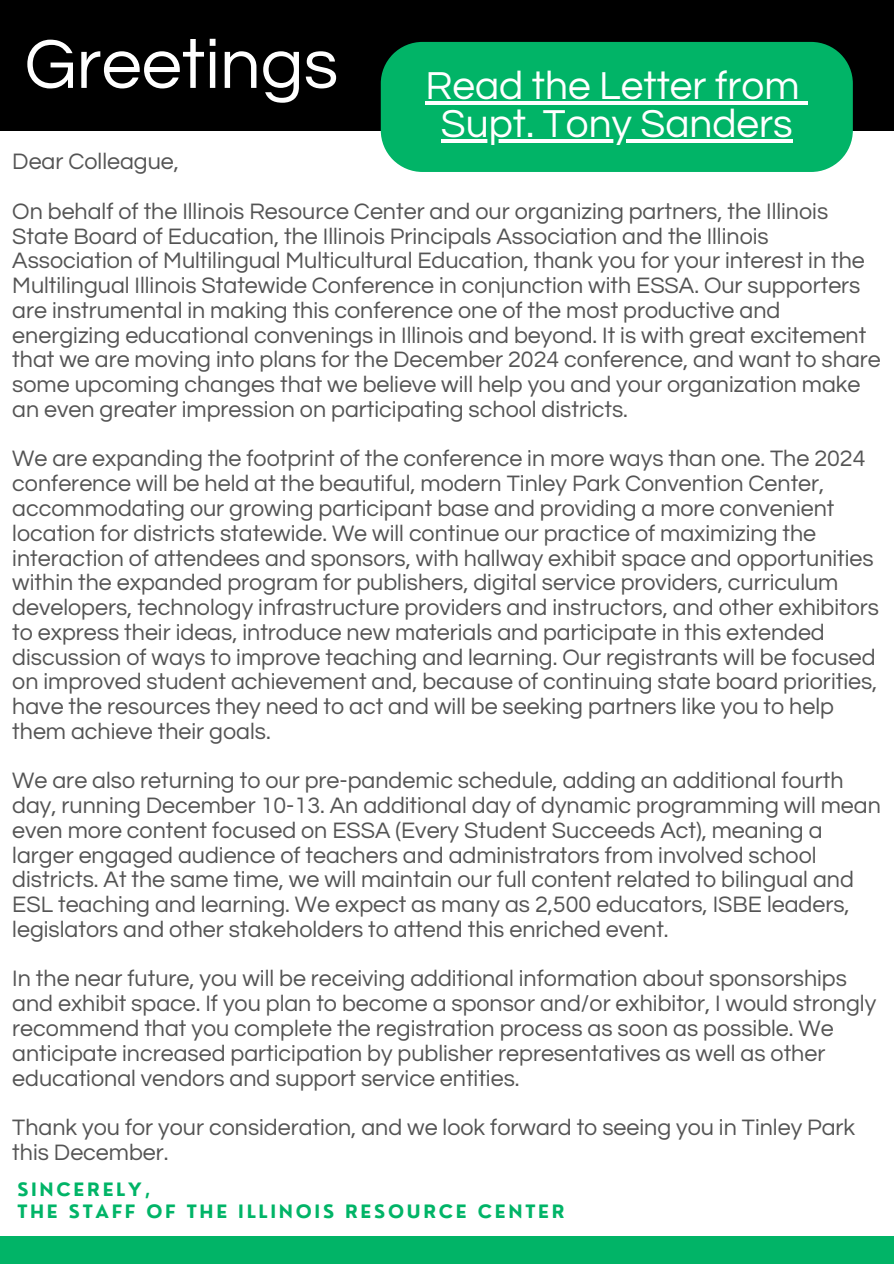
<style>
.page{position:relative;width:894px;height:1264px;background:#fff}
.page>*{position:absolute;margin:0;border:0;box-sizing:border-box;transform-origin:0 0}
.t1{font:72px "Questrial";color:#fff}
.t2{font:40.5px/38.2px "Questrial";color:#fff;text-align:center}
.t3{font:23.25px/24.8px "Questrial";color:#545454}
.t4{font:700 18px "Nourd";letter-spacing:.15em;color:#01b467}
</style>
<div class="page">
<div style="left:0;top:1236px;width:893px;height:27px;background:#01b467"></div>
<div style="left:0;top:0;width:893px;height:131px;background:#000"></div>
<div style="left:380px;top:42px;width:472px;height:130px;background:#01b467"></div>
<hr style="left:425px;top:101px;width:374px;height:3px;background:#fff">
<svg style="left:799px;top:101px;width:9px;height:3px"></svg>
<hr style="left:441px;top:139px;width:351px;height:4px;background:#fff">
<p class="t1" style="left:25px;top:29px;width:315px">Greetings</p>
<p class="t2" style="left:425px;top:67px;width:375px">Read the Letter from<br>Supt. Tony Sanders</p>
<h1 class="t3" style="left:12px;top:150px;width:168px">Dear Colleague,</h1>
<h2 class="t3" style="left:12px;top:199px;width:869px">On behalf of the Illinois Resource Center and our organizing partners, the Illinois State Board of Education, the Illinois Principals Association and the Illinois Association of Multilingual Multicultural Education, thank you for your interest in the Multilingual Illinois Statewide Conference in conjunction with ESSA. Our supporters are instrumental in making this conference one of the most productive and energizing educational convenings in Illinois and beyond. It is with great excitement that we are moving into plans for the December 2024 conference, and want to share some upcoming changes that we believe will help you and your organization make an even greater impression on participating school districts.</h2>
<h3 class="t3" style="left:12px;top:447px;width:868px">We are expanding the footprint of the conference in more ways than one. The 2024 conference will be held at the beautiful, modern Tinley Park Convention Center, accommodating our growing participant base and providing a more convenient location for districts statewide. We will continue our practice of maximizing the interaction of attendees and sponsors, with hallway exhibit space and opportunities within the expanded program for publishers, digital service providers, curriculum developers, technology infrastructure providers and instructors, and other exhibitors to express their ideas, introduce new materials and participate in this extended discussion of ways to improve teaching and learning. Our registrants will be focused on improved student achievement and, because of continuing state board priorities, have the resources they need to act and will be seeking partners like you to help them achieve their goals.</h3>
<h3 class="t3" style="left:12px;top:769px;width:869px">We are also returning to our pre-pandemic schedule, adding an additional fourth day, running December 10-13. An additional day of dynamic programming will mean even more content focused on ESSA (Every Student Succeeds Act), meaning a larger engaged audience of teachers and administrators from involved school districts. At the same time, we will maintain our full content related to bilingual and ESL teaching and learning. We expect as many as 2,500 educators, ISBE leaders, legislators and other stakeholders to attend this enriched event.</h3>
<h3 class="t3" style="left:12px;top:967px;width:865px">In the near future, you will be receiving additional information about sponsorships and exhibit space. If you plan to become a sponsor and/or exhibitor, I would strongly recommend that you complete the registration process as soon as possible. We anticipate increased participation by publisher representatives as well as other educational vendors and support service entities.</h3>
<h3 class="t3" style="left:12px;top:1115px;width:844px">Thank you for your consideration, and we look forward to seeing you in Tinley Park this December.</h3>
<h3 class="t4" style="left:17px;top:1177px;width:134px">SINCERELY,</h3>
<h3 class="t4" style="left:17px;top:1200px;width:548px">THE STAFF OF THE ILLINOIS RESOURCE CENTER</h3>
</div>
